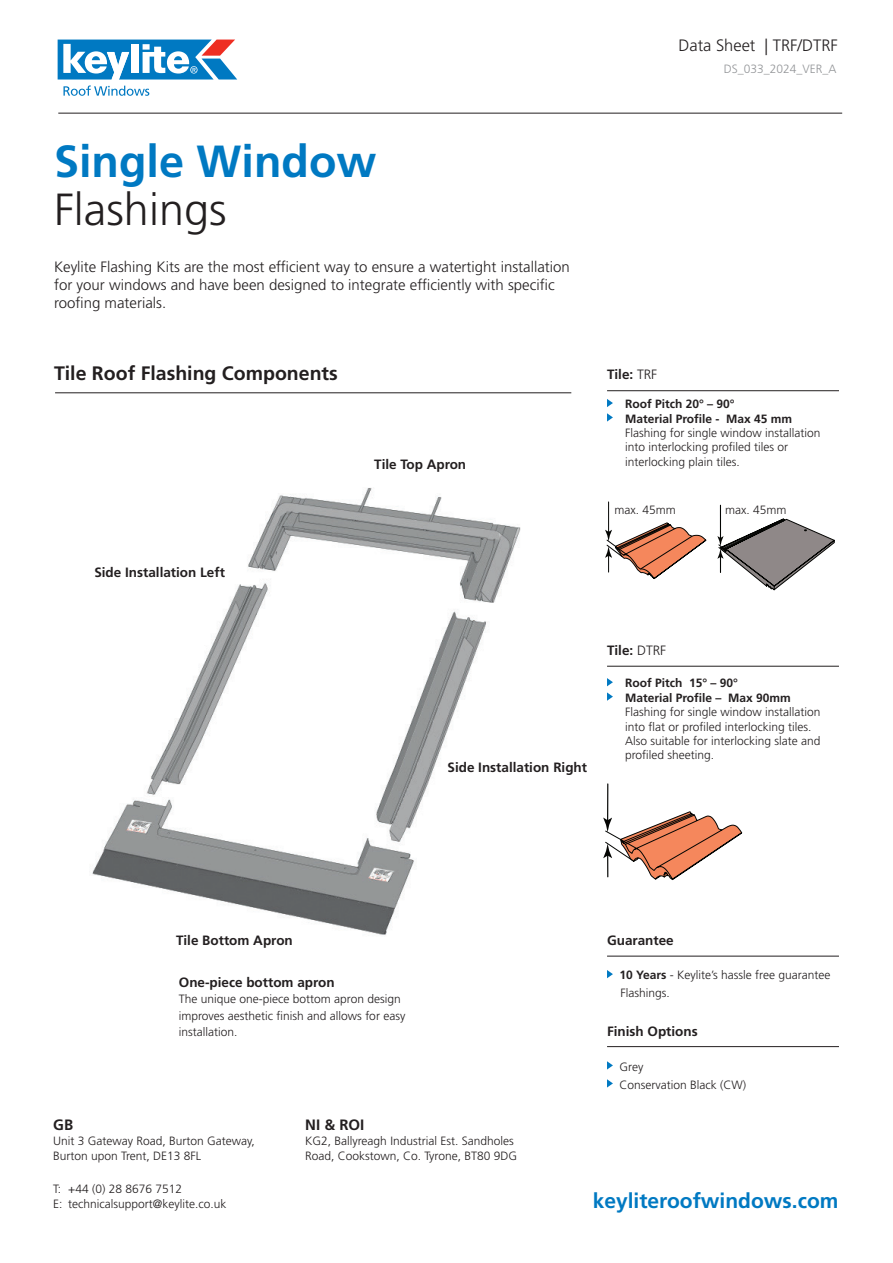
<style>
.page{position:relative;width:893px;height:1263px;background:#fff}
.page>*{position:absolute;margin:0;border:0;box-sizing:border-box;transform-origin:0 0}
.t1{font:700 45px "Frutiger LT Std";color:#0079c2}
.t2{font:300 45px "Frutiger LT Std";color:#231f20}
.t3{font:700 21px "Frutiger LT Std";color:#0079c2}
.standard_text{font:700 19.5px "Frutiger LT Std";color:#231f20}
.t4{font:300 16.5px "Frutiger LT Std";color:#231f20}
.t5{font:300 15px/18px "Frutiger LT Std";color:#231f20}
.t6{font:700 15px "Frutiger LT Std";color:#231f20}
.Standard_text_9_11{font:700 13.5px "Frutiger LT Std";color:#231f20}
.Standard_text_9_11-2{font:300 12px/14.4px "Frutiger LT Std";color:#231f20}
.t7{font:700 12px "Frutiger LT Std";color:#231f20}
.t8{font:300 12px "Frutiger LT Std";color:#939598}
.s1{font-weight:300}
.s2{font-weight:700}
</style>
<div class="page">
<hr style="left:55px;top:393px;width:516px;height:1px;background:#231f20">
<img style="left:92px;top:488px;width:429px;height:447px">
<svg style="left:607px;top:970px;width:6px;height:8px"></svg>
<hr style="left:607px;top:956px;width:232px;height:1px;background:#231f20">
<svg style="left:607px;top:1061px;width:6px;height:8px"></svg>
<svg style="left:607px;top:1079px;width:6px;height:8px"></svg>
<hr style="left:607px;top:1046px;width:232px;height:1px;background:#231f20">
<svg style="left:607px;top:399px;width:6px;height:8px"></svg>
<svg style="left:607px;top:413px;width:6px;height:9px"></svg>
<hr style="left:607px;top:390px;width:232px;height:1px;background:#231f20">
<hr style="left:608px;top:502px;width:1px;height:31px;background:#040503">
<svg style="left:605px;top:523px;width:101px;height:56px"></svg>
<hr style="left:720px;top:505px;width:1px;height:34px;background:#040503">
<svg style="left:717px;top:519px;width:117px;height:71px"></svg>
<hr style="left:607px;top:784px;width:1px;height:38px;background:#040503">
<svg style="left:603px;top:812px;width:139px;height:68px"></svg>
<svg style="left:607px;top:678px;width:6px;height:8px"></svg>
<svg style="left:607px;top:692px;width:6px;height:9px"></svg>
<hr style="left:607px;top:666px;width:232px;height:1px;background:#231f20">
<svg style="left:58px;top:40px;width:179px;height:56px"></svg>
<hr style="left:58px;top:113px;width:784px;height:1px;background:#231f20">
<p class="t4" style="left:678px;top:36px;width:161px">Data Sheet | TRF/DTRF</p>
<p class="t8" style="left:724px;top:62px;width:114px">DS_033_2024_VER_A</p>
<p class="t1" style="left:54px;top:135px;width:324px">Single Window</p>
<p class="t2" style="left:54px;top:184px;width:174px">Flashings</p>
<p class="t5" style="left:54px;top:258px;width:517px">Keylite Flashing Kits are the most efficient way to ensure a watertight installation for your windows and have been designed to integrate efficiently with specific roofing materials.</p>
<p class="standard_text" style="left:54px;top:361px;width:285px">Tile Roof Flashing Components</p>
<p class="Standard_text_9_11" style="left:374px;top:457px;width:94px">Tile Top Apron</p>
<p class="Standard_text_9_11" style="left:94px;top:564px;width:132px">Side Installation Left</p>
<p class="Standard_text_9_11" style="left:607px;top:367px;width:52px">Tile: <span class="s1">TRF</span></p>
<p class="t7" style="left:625px;top:397px;width:111px">Roof Pitch 20° – 90°</p>
<p class="t7" style="left:625px;top:411px;width:169px">Material Profile - Max 45 mm</p>
<p class="Standard_text_9_11-2" style="left:625px;top:426px;width:197px">Flashing for single window installation into interlocking profiled tiles or interlocking plain tiles.</p>
<p class="Standard_text_9_11-2" style="left:615px;top:502px;width:63px">max. 45mm</p>
<p class="Standard_text_9_11-2" style="left:725px;top:502px;width:63px">max. 45mm</p>
<p class="Standard_text_9_11" style="left:447px;top:760px;width:141px">Side Installation Right</p>
<p class="Standard_text_9_11" style="left:607px;top:642px;width:61px">Tile: <span class="s1">DTRF</span></p>
<p class="t7" style="left:625px;top:676px;width:114px">Roof Pitch 15° – 90°</p>
<p class="t7" style="left:625px;top:691px;width:167px">Material Profile – Max 90mm</p>
<p class="Standard_text_9_11-2" style="left:625px;top:705px;width:197px">Flashing for single window installation into flat or profiled interlocking tiles.</p>
<p class="Standard_text_9_11-2" style="left:625px;top:734px;width:197px">Also suitable for interlocking slate and profiled sheeting.</p>
<p class="Standard_text_9_11" style="left:176px;top:932px;width:118px">Tile Bottom Apron</p>
<p class="Standard_text_9_11" style="left:179px;top:974px;width:157px">One-piece bottom apron</p>
<p class="Standard_text_9_11-2" style="left:179px;top:991px;width:228px;line-height:16.5px">The unique one-piece bottom apron design improves aesthetic finish and allows for easy installation.</p>
<p class="Standard_text_9_11" style="left:607px;top:932px;width:68px">Guarantee</p>
<p class="Standard_text_9_11-2" style="left:620px;top:966px;width:212px;line-height:18px"><span class="s2">10 Years</span> - Keylite’s hassle free guarantee<br>Flashings.</p>
<p class="Standard_text_9_11" style="left:607px;top:1023px;width:92px">Finish Options</p>
<p class="Standard_text_9_11-2" style="left:620px;top:1059px;width:25px">Grey</p>
<p class="Standard_text_9_11-2" style="left:620px;top:1077px;width:128px">Conservation Black (CW)</p>
<p class="t6" style="left:53px;top:1116px;width:21px">GB</p>
<p class="Standard_text_9_11-2" style="left:53px;top:1134px;width:203px">Unit 3 Gateway Road, Burton Gateway,</p>
<p class="Standard_text_9_11-2" style="left:53px;top:1149px;width:150px">Burton upon Trent, DE13 8FL</p>
<p class="Standard_text_9_11-2" style="left:53px;top:1182px;width:130px">T: +44 (0) 28 8676 7512</p>
<p class="Standard_text_9_11-2" style="left:53px;top:1197px;width:175px">E: technicalsupport@keylite.co.uk</p>
<p class="t3" style="left:593px;top:1189px;width:247px">keyliteroofwindows.com</p>
<p class="t6" style="left:305px;top:1116px;width:61px">NI &amp; ROI</p>
<p class="Standard_text_9_11-2" style="left:305px;top:1134px;width:213px;line-height:15px">KG2, Ballyreagh Industrial Est. Sandholes<br>Road, Cookstown, Co. Tyrone, BT80 9DG</p>
</div>
